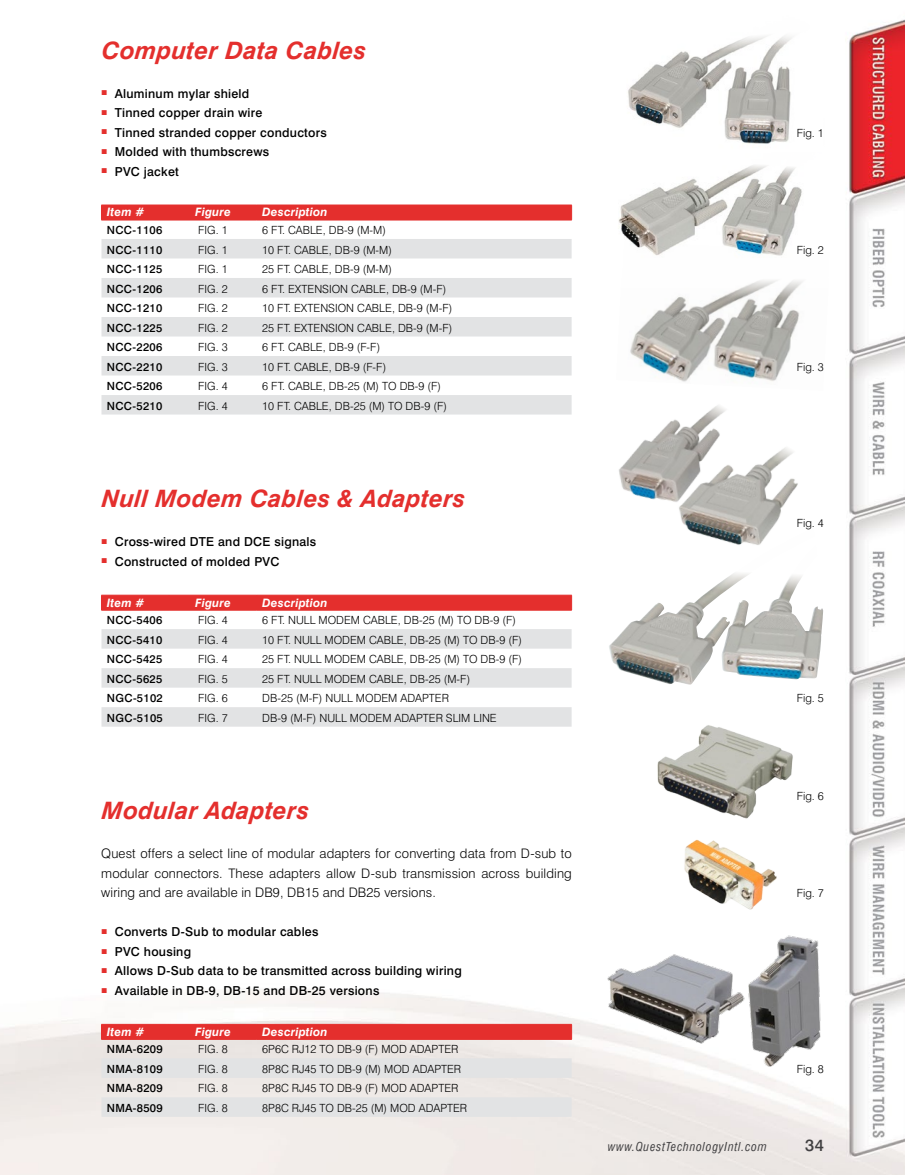
<style>
.page{position:relative;width:905px;height:1175px;background:#fff}
.page>*{position:absolute;margin:0;border:0;box-sizing:border-box;transform-origin:0 0}
.t1{font:italic 700 24px "Swiss 721 BT";letter-spacing:.015em;color:#e42f2d}
.t2{font:500 16.5px "Swiss 721 BT";color:#414042}
.t3{font:300 13.2px/19.5px "Swiss 721 BT";letter-spacing:.01em;color:#000;text-align:justify}
.t4{font:500 12.3px "Swiss 721 BT";letter-spacing:.02em;color:#000}
.t5{font:italic condensed 12px "Swiss 721 BT";letter-spacing:.06em;color:#414042}
.t6{font:italic 700 11.7px "Swiss 721 BT";letter-spacing:.015em;color:#fff}
.t7{font:300 11.25px "Swiss 721 BT";color:#000}
.t8{font:500 11.25px "Swiss 721 BT";letter-spacing:.025em;color:#000}
</style>
<div class="page">
<img style="left:0;top:19px;width:904px;height:1155px">
<svg style="left:101px;top:239px;width:470px;height:175px;fill:#e2e3e4"></svg>
<div style="left:101px;top:205px;width:471px;height:15px;background:#e42f2d"></div>
<hr style="left:101px;top:220px;width:68px;height:1px;background:#e42f2d">
<hr style="left:169px;top:220px;width:88px;height:1px;background:#e42f2d">
<hr style="left:257px;top:220px;width:315px;height:1px;background:#e42f2d">
<svg style="left:101px;top:629px;width:470px;height:97px;fill:#e2e3e4"></svg>
<div style="left:101px;top:595px;width:471px;height:15px;background:#e42f2d"></div>
<hr style="left:101px;top:610px;width:68px;height:1px;background:#e42f2d">
<hr style="left:169px;top:610px;width:88px;height:1px;background:#e42f2d">
<hr style="left:257px;top:610px;width:315px;height:1px;background:#e42f2d">
<svg style="left:101px;top:1058px;width:470px;height:58px;background:#e5e4e4"></svg>
<div style="left:101px;top:1024px;width:471px;height:15px;background:#e42f2d"></div>
<hr style="left:101px;top:1039px;width:68px;height:1px;background:#e42f2d">
<hr style="left:169px;top:1039px;width:88px;height:1px;background:#e42f2d">
<hr style="left:257px;top:1039px;width:315px;height:1px;background:#e42f2d">
<img style="left:602px;top:926px;width:222px;height:143px">
<img style="left:615px;top:110px;width:209px;height:151px">
<img style="left:616px;top:240px;width:214px;height:124px">
<img style="left:620px;top:19px;width:202px;height:132px">
<img style="left:602px;top:364px;width:242px;height:215px">
<img style="left:631px;top:705px;width:167px;height:138px">
<img style="left:670px;top:822px;width:122px;height:97px">
<img style="left:608px;top:526px;width:215px;height:159px">
<h1 class="t1" style="left:101px;top:35px;width:269px">Computer Data Cables</h1>
<p class="t4" style="left:101px;top:86px;width:150px"><sup>■</sup> Aluminum mylar shield</p>
<p class="t4" style="left:101px;top:105px;width:163px"><sup>■</sup> Tinned copper drain wire</p>
<p class="t4" style="left:101px;top:125px;width:227px"><sup>■</sup> Tinned stranded copper conductors</p>
<p class="t4" style="left:101px;top:144px;width:169px"><sup>■</sup> Molded with thumbscrews</p>
<p class="t4" style="left:101px;top:164px;width:79px"><sup>■</sup> PVC jacket</p>
<p class="t6" style="left:107px;top:205px;width:39px">Item #</p>
<p class="t6" style="left:195px;top:205px;width:37px">Figure</p>
<p class="t6" style="left:262px;top:205px;width:67px">Description</p>
<p class="t8" style="left:107px;top:223px;width:57px">NCC-1106</p>
<p class="t7" style="left:198px;top:223px;width:31px">FIG. 1</p>
<p class="t7" style="left:262px;top:223px;width:125px">6 FT. CABLE, DB-9 (M-M)</p>
<p class="t8" style="left:107px;top:243px;width:57px">NCC-1110</p>
<p class="t7" style="left:198px;top:243px;width:31px">FIG. 1</p>
<p class="t7" style="left:262px;top:243px;width:131px">10 FT. CABLE, DB-9 (M-M)</p>
<p class="t8" style="left:107px;top:262px;width:57px">NCC-1125</p>
<p class="t7" style="left:198px;top:262px;width:31px">FIG. 1</p>
<p class="t7" style="left:262px;top:262px;width:131px">25 FT. CABLE, DB-9 (M-M)</p>
<p class="t8" style="left:107px;top:282px;width:57px">NCC-1206</p>
<p class="t7" style="left:198px;top:282px;width:31px">FIG. 2</p>
<p class="t7" style="left:262px;top:282px;width:185px">6 FT. EXTENSION CABLE, DB-9 (M-F)</p>
<p class="t8" style="left:107px;top:301px;width:57px">NCC-1210</p>
<p class="t7" style="left:198px;top:301px;width:31px">FIG. 2</p>
<p class="t7" style="left:262px;top:301px;width:191px">10 FT. EXTENSION CABLE, DB-9 (M-F)</p>
<p class="t8" style="left:107px;top:321px;width:57px">NCC-1225</p>
<p class="t7" style="left:198px;top:321px;width:31px">FIG. 2</p>
<p class="t7" style="left:262px;top:321px;width:191px">25 FT. EXTENSION CABLE, DB-9 (M-F)</p>
<p class="t8" style="left:107px;top:340px;width:57px">NCC-2206</p>
<p class="t7" style="left:198px;top:340px;width:31px">FIG. 3</p>
<p class="t7" style="left:262px;top:340px;width:119px">6 FT. CABLE, DB-9 (F-F)</p>
<p class="t8" style="left:107px;top:360px;width:57px">NCC-2210</p>
<p class="t7" style="left:198px;top:360px;width:31px">FIG. 3</p>
<p class="t7" style="left:262px;top:360px;width:125px">10 FT. CABLE, DB-9 (F-F)</p>
<p class="t8" style="left:107px;top:379px;width:57px">NCC-5206</p>
<p class="t7" style="left:198px;top:379px;width:31px">FIG. 4</p>
<p class="t7" style="left:262px;top:379px;width:180px">6 FT. CABLE, DB-25 (M) TO DB-9 (F)</p>
<p class="t8" style="left:107px;top:399px;width:57px">NCC-5210</p>
<p class="t7" style="left:198px;top:399px;width:31px">FIG. 4</p>
<p class="t7" style="left:262px;top:399px;width:186px">10 FT. CABLE, DB-25 (M) TO DB-9 (F)</p>
<h1 class="t1" style="left:101px;top:484px;width:368px">Null Modem Cables &amp; Adapters</h1>
<p class="t4" style="left:101px;top:534px;width:216px"><sup>■</sup> Cross-wired DTE and DCE signals</p>
<p class="t4" style="left:101px;top:554px;width:180px"><sup>■</sup> Constructed of molded PVC</p>
<p class="t6" style="left:107px;top:595px;width:39px">Item #</p>
<p class="t6" style="left:195px;top:595px;width:37px">Figure</p>
<p class="t6" style="left:262px;top:595px;width:67px">Description</p>
<p class="t8" style="left:107px;top:613px;width:57px">NCC-5406</p>
<p class="t7" style="left:198px;top:613px;width:31px">FIG. 4</p>
<p class="t7" style="left:262px;top:613px;width:255px">6 FT. NULL MODEM CABLE, DB-25 (M) TO DB-9 (F)</p>
<p class="t8" style="left:107px;top:633px;width:57px">NCC-5410</p>
<p class="t7" style="left:198px;top:633px;width:31px">FIG. 4</p>
<p class="t7" style="left:262px;top:633px;width:261px">10 FT. NULL MODEM CABLE, DB-25 (M) TO DB-9 (F)</p>
<p class="t8" style="left:107px;top:652px;width:57px">NCC-5425</p>
<p class="t7" style="left:198px;top:652px;width:31px">FIG. 4</p>
<p class="t7" style="left:262px;top:652px;width:261px">25 FT. NULL MODEM CABLE, DB-25 (M) TO DB-9 (F)</p>
<p class="t8" style="left:107px;top:672px;width:57px">NCC-5625</p>
<p class="t7" style="left:198px;top:672px;width:31px">FIG. 5</p>
<p class="t7" style="left:262px;top:672px;width:209px">25 FT. NULL MODEM CABLE, DB-25 (M-F)</p>
<p class="t8" style="left:107px;top:691px;width:57px">NGC-5102</p>
<p class="t7" style="left:198px;top:691px;width:31px">FIG. 6</p>
<p class="t7" style="left:262px;top:691px;width:188px">DB-25 (M-F) NULL MODEM ADAPTER</p>
<p class="t8" style="left:107px;top:711px;width:57px">NGC-5105</p>
<p class="t7" style="left:198px;top:711px;width:31px">FIG. 7</p>
<p class="t7" style="left:262px;top:711px;width:236px">DB-9 (M-F) NULL MODEM ADAPTER SLIM LINE</p>
<h1 class="t1" style="left:101px;top:796px;width:212px">Modular Adapters</h1>
<p class="t3" style="left:101px;top:843px;width:472px">Quest offers a select line of modular adapters for converting data from D-sub to modular connectors. These adapters allow D-sub transmission across building wiring and are available in DB9, DB15 and DB25 versions.</p>
<p class="t4" style="left:101px;top:924px;width:219px"><sup>■</sup> Converts D-Sub to modular cables</p>
<p class="t4" style="left:101px;top:944px;width:91px"><sup>■</sup> PVC housing</p>
<p class="t4" style="left:101px;top:963px;width:362px"><sup>■</sup> Allows D-Sub data to be transmitted across building wiring</p>
<p class="t4" style="left:101px;top:983px;width:279px"><sup>■</sup> Available in DB-9, DB-15 and DB-25 versions</p>
<p class="t6" style="left:107px;top:1024px;width:39px">Item #</p>
<p class="t6" style="left:195px;top:1024px;width:37px">Figure</p>
<p class="t6" style="left:262px;top:1024px;width:67px">Description</p>
<p class="t8" style="left:107px;top:1042px;width:57px">NMA-6209</p>
<p class="t7" style="left:198px;top:1042px;width:31px">FIG. 8</p>
<p class="t7" style="left:262px;top:1042px;width:198px">6P6C RJ12 TO DB-9 (F) MOD ADAPTER</p>
<p class="t8" style="left:107px;top:1062px;width:57px">NMA-8109</p>
<p class="t7" style="left:198px;top:1062px;width:31px">FIG. 8</p>
<p class="t7" style="left:262px;top:1062px;width:200px">8P8C RJ45 TO DB-9 (M) MOD ADAPTER</p>
<p class="t8" style="left:107px;top:1081px;width:57px">NMA-8209</p>
<p class="t7" style="left:198px;top:1081px;width:31px">FIG. 8</p>
<p class="t7" style="left:262px;top:1081px;width:198px">8P8C RJ45 TO DB-9 (F) MOD ADAPTER</p>
<p class="t8" style="left:107px;top:1101px;width:57px">NMA-8509</p>
<p class="t7" style="left:198px;top:1101px;width:31px">FIG. 8</p>
<p class="t7" style="left:262px;top:1101px;width:206px">8P8C RJ45 TO DB-25 (M) MOD ADAPTER</p>
<p class="t7" style="left:796px;top:126px;width:29px">Fig. 1</p>
<p class="t7" style="left:796px;top:243px;width:29px">Fig. 2</p>
<p class="t7" style="left:796px;top:360px;width:29px">Fig. 3</p>
<p class="t7" style="left:796px;top:516px;width:29px">Fig. 4</p>
<p class="t7" style="left:796px;top:691px;width:29px">Fig. 5</p>
<p class="t7" style="left:796px;top:789px;width:29px">Fig. 6</p>
<p class="t7" style="left:796px;top:886px;width:29px">Fig. 7</p>
<p class="t7" style="left:796px;top:1062px;width:29px">Fig. 8</p>
<p class="t5" style="left:608px;top:1139px;width:160px">www.QuestTechnologyIntl.com</p>
<h2 class="t2" style="left:805px;top:1135px;width:20px">34</h2>
</div>
